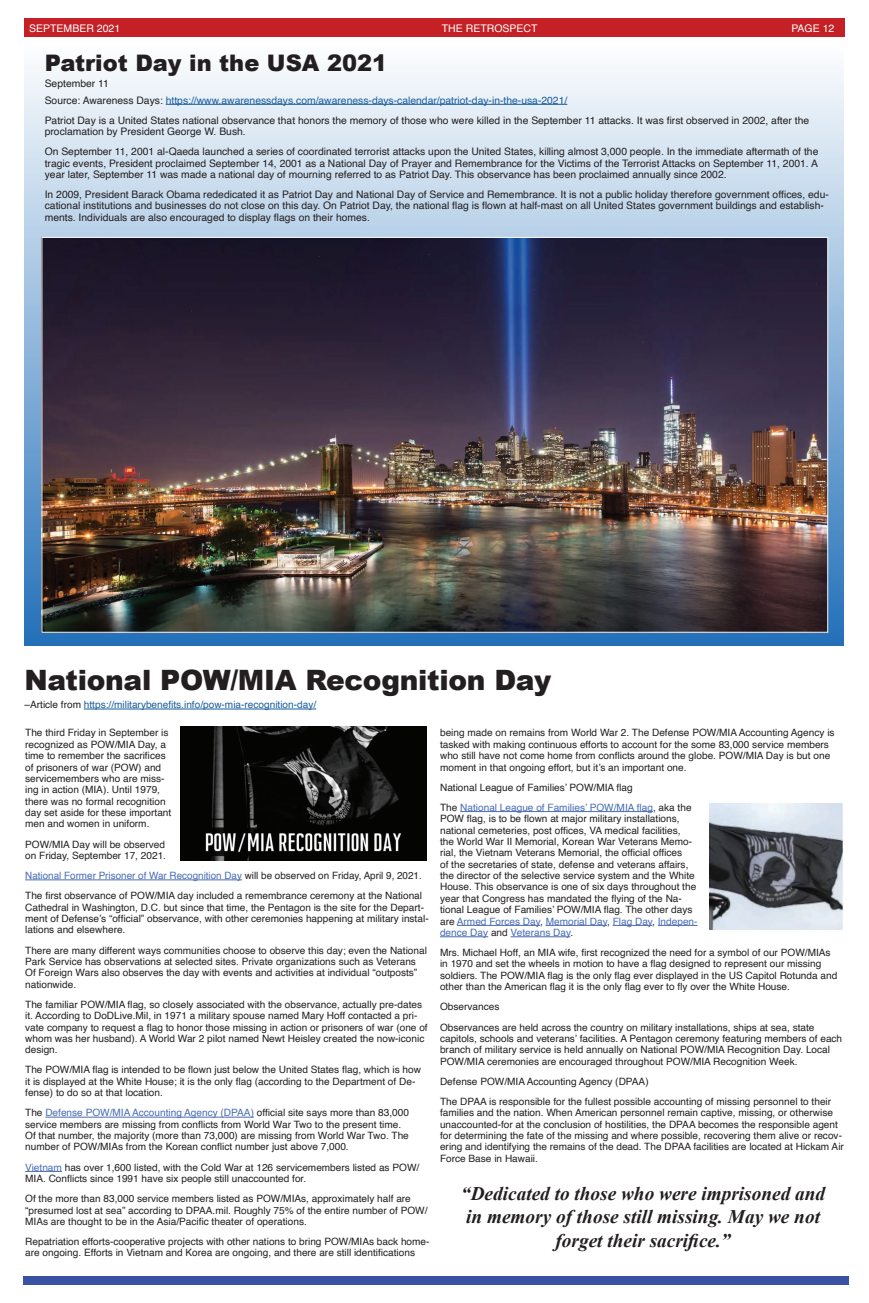
<style>
.page{position:relative;width:869px;height:1303px;background:#fff}
.page>*{position:absolute;margin:0;border:0;box-sizing:border-box;transform-origin:0 0}
.t1{font:900 28px "Arial";letter-spacing:-.01em;color:#231f20}
.t2{font:900 22.75px "Arial";color:#231f20}
.t3{font:italic 700 19.25px/23.1px "Times New Roman";color:#231f20;text-align:center}
.t4{font:10.5px "Helvetica";color:#fff}
.t5{font:10.33px/11.4px "Helvetica";color:#231f20}
.t6{font:10.33px/16.6px "Helvetica";color:#175d9e}
.t7{font:10.06px/11.4px "Helvetica";color:#231f20}
.t8{font:10.06px "Helvetica";color:#175d9e}
.s1{color:#231f20}
.s2{color:#496cb4}
</style>
<div class="page">
<div style="left:24px;top:19px;width:820px;height:18px;background:#c42025"></div>
<div style="left:23px;top:1275px;width:825px;height:9px;background:#3952a3"></div>
<svg style="left:25px;top:45px;width:819px;height:601px"></svg>
<hr style="left:166px;top:104px;width:401px;height:1px;background:#175d9e">
<img style="left:43px;top:239px;width:782px;height:391px">
<hr style="left:25px;top:879px;width:217px;height:1px;background:#496cb4">
<hr style="left:45px;top:1116px;width:209px;height:1px;background:#496cb4">
<hr style="left:25px;top:1170px;width:37px;height:1px;background:#496cb4">
<hr style="left:460px;top:811px;width:192px;height:1px;background:#496cb4">
<hr style="left:456px;top:925px;width:84px;height:1px;background:#496cb4">
<hr style="left:545px;top:925px;width:61px;height:1px;background:#496cb4">
<hr style="left:612px;top:925px;width:40px;height:1px;background:#496cb4">
<hr style="left:657px;top:925px;width:40px;height:1px;background:#496cb4">
<hr style="left:440px;top:936px;width:48px;height:1px;background:#496cb4">
<hr style="left:510px;top:936px;width:60px;height:1px;background:#496cb4">
<hr style="left:84px;top:708px;width:232px;height:1px;background:#175d9e">
<img style="left:181px;top:726px;width:245px;height:134px">
<img style="left:709px;top:803px;width:134px;height:126px">
<p class="t4" style="left:29px;top:20px;width:93px">SEPTEMBER 2021</p>
<p class="t4" style="left:441px;top:20px;width:97px">THE RETROSPECT</p>
<p class="t4" style="left:791px;top:20px;width:44px">PAGE 12</p>
<h2 class="t2" style="left:45px;top:46px;width:344px">Patriot Day in the USA 2021</h2>
<p class="t6" style="left:45px;top:75px;width:524px"><span class="s1">September 11<br>Source: Awareness Days:</span> https://www.awarenessdays.com/awareness-days-calendar/patriot-day-in-the-usa-2021/</p>
<p class="t5" style="left:45px;top:115px;width:765px">Patriot Day is a United States national observance that honors the memory of those who were killed in the September 11 attacks. It was first observed in 2002, after the proclamation by President George W. Bush.</p>
<p class="t5" style="left:45px;top:146px;width:774px;text-align:justify">On September 11, 2001 al-Qaeda launched a series of coordinated terrorist attacks upon the United States, killing almost 3,000 people. In the immediate aftermath of the tragic events, President proclaimed September 14, 2001 as a National Day of Prayer and Remembrance for the Victims of the Terrorist Attacks on September 11, 2001. A year later, September 11 was made a national day of mourning referred to as Patriot Day. This observance has been proclaimed annually since 2002.</p>
<p class="t5" style="left:45px;top:189px;width:785px">In 2009, President Barack Obama rededicated it as Patriot Day and National Day of Service and Remembrance. It is not a public holiday therefore government offices, edu&shy;cational institutions and businesses do not close on this day. On Patriot Day, the national flag is flown at half-mast on all United States government buildings and establish&shy;ments. Individuals are also encouraged to display flags on their homes.</p>
<h1 class="t1" style="left:25px;top:659px;width:528px">National POW/MIA Recognition Day</h1>
<p class="t8" style="left:25px;top:697px;width:293px"><span class="s1">–Article from</span> https://militarybenefits.info/pow-mia-recognition-day/</p>
<p class="t7" style="left:25px;top:727px;width:147px">The third Friday in September is recognized as POW/MIA Day, a time to remember the sacrifices of prisoners of war (POW) and servicemembers who are miss&shy;ing in action (MIA). Until 1979, there was no formal recognition day set aside for these important men and women in uniform.</p>
<p class="t7" style="left:25px;top:838px;width:142px">POW/MIA Day will be observed on Friday, September 17, 2021.</p>
<p class="t7" style="left:25px;top:865px;width:398px;line-height:20.1px"><span class="s2">National Former Prisoner of War Recognition Day</span> will be observed on Friday, April 9, 2021.<br>The first observance of POW/MIA day included a remembrance ceremony at the National</p>
<p class="t7" style="left:25px;top:901px;width:405px">Cathedral in Washington, D.C. but since that time, the Pentagon is the site for the Depart&shy;ment of Defense’s “official” observance, with other ceremonies happening at military instal&shy;lations and elsewhere.</p>
<p class="t7" style="left:25px;top:944px;width:403px">There are many different ways communities choose to observe this day; even the National Park Service has observations at selected sites. Private organizations such as Veterans Of Foreign Wars also observes the day with events and activities at individual “outposts” nationwide.</p>
<p class="t7" style="left:25px;top:998px;width:404px">The familiar POW/MIA flag, so closely associated with the observance, actually pre-dates it. According to DoDLive.Mil, in 1971 a military spouse named Mary Hoff contacted a pri&shy;vate company to request a flag to honor those missing in action or prisoners of war (one of whom was her husband). A World War 2 pilot named Newt Heisley created the now-iconic design.</p>
<p class="t7" style="left:25px;top:1064px;width:397px">The POW/MIA flag is intended to be flown just below the United States flag, which is how it is displayed at the White House; it is the only flag (according to the Department of De&shy;fense) to do so at that location.</p>
<p class="t7" style="left:25px;top:1107px;width:385px">The <span class="s2">Defense POW/MIA Accounting Agency (DPAA)</span> official site says more than 83,000 service members are missing from conflicts from World War Two to the present time.<br>Of that number, the majority (more than 73,000) are missing from World War Two. The number of POW/MIAs from the Korean conflict number just above 7,000.</p>
<p class="t7" style="left:25px;top:1161px;width:395px"><span class="s2">Vietnam</span> has over 1,600 listed, with the Cold War at 126 servicemembers listed as POW/<br>MIA. Conflicts since 1991 have six people still unaccounted for.</p>
<p class="t7" style="left:25px;top:1192px;width:403px">Of the more than 83,000 service members listed as POW/MIAs, approximately half are “presumed lost at sea” according to DPAA.mil. Roughly 75% of the entire number of POW/<br>MIAs are thought to be in the Asia/Pacific theater of operations.</p>
<p class="t7" style="left:25px;top:1235px;width:405px">Repatriation efforts-cooperative projects with other nations to bring POW/MIAs back home&shy;are ongoing. Efforts in Vietnam and Korea are ongoing, and there are still identifications</p>
<p class="t7" style="left:440px;top:727px;width:396px">being made on remains from World War 2. The Defense POW/MIA Accounting Agency is tasked with making continuous efforts to account for the some 83,000 service members who still have not come home from conflicts around the globe. POW/MIA Day is but one moment in that ongoing effort, but it’s an important one.</p>
<p class="t7" style="left:440px;top:777px;width:253px;line-height:20.1px">National League of Families’ POW/MIA flag<br>The <span class="s2">National League of Families’ POW/MIA flag</span>, aka the</p>
<p class="t7" style="left:440px;top:813px;width:259px">POW flag, is to be flown at major military installations, national cemeteries, post offices, VA medical facilities,<br>the World War II Memorial, Korean War Veterans Memo&shy;rial, the Vietnam Veterans Memorial, the official offices<br>of the secretaries of state, defense and veterans affairs, the director of the selective service system and the White House. This observance is one of six days throughout the year that Congress has mandated the flying of the Na&shy;tional League of Families’ POW/MIA flag. The other days are <span class="s2">Armed Forces Day</span>, <span class="s2">Memorial Day</span>, <span class="s2">Flag Day</span>, <span class="s2">Indepen&shy;dence Day</span> and <span class="s2">Veterans Day</span>.</p>
<p class="t7" style="left:440px;top:947px;width:398px">Mrs. Michael Hoff, an MIA wife, first recognized the need for a symbol of our POW/MIAs in 1970 and set the wheels in motion to have a flag designed to represent our missing soldiers. The POW/MIA flag is the only flag ever displayed in the US Capitol Rotunda and other than the American flag it is the only flag ever to fly over the White House.</p>
<p class="t7" style="left:440px;top:996px;width:376px;line-height:20.1px">Observances<br>Observances are held across the country on military installations, ships at sea, state</p>
<p class="t7" style="left:440px;top:1032px;width:403px">capitols, schools and veterans’ facilities. A Pentagon ceremony featuring members of each branch of military service is held annually on National POW/MIA Recognition Day. Local<br>POW/MIA ceremonies are encouraged throughout POW/MIA Recognition Week.</p>
<p class="t7" style="left:440px;top:1071px;width:392px;line-height:20.1px">Defense POW/MIA Accounting Agency (DPAA)<br>The DPAA is responsible for the fullest possible accounting of missing personnel to their</p>
<p class="t7" style="left:440px;top:1107px;width:405px">families and the nation. When American personnel remain captive, missing, or otherwise unaccounted-for at the conclusion of hostilities, the DPAA becomes the responsible agent for determining the fate of the missing and where possible, recovering them alive or recov&shy;ering and identifying the remains of the dead. The DPAA facilities are located at Hickam Air Force Base in Hawaii.</p>
<h3 class="t3" style="left:461px;top:1181px;width:365px">“Dedicated to those who were imprisoned and in memory of those still missing. May we not forget their sacrifice.”</h3>
</div>
